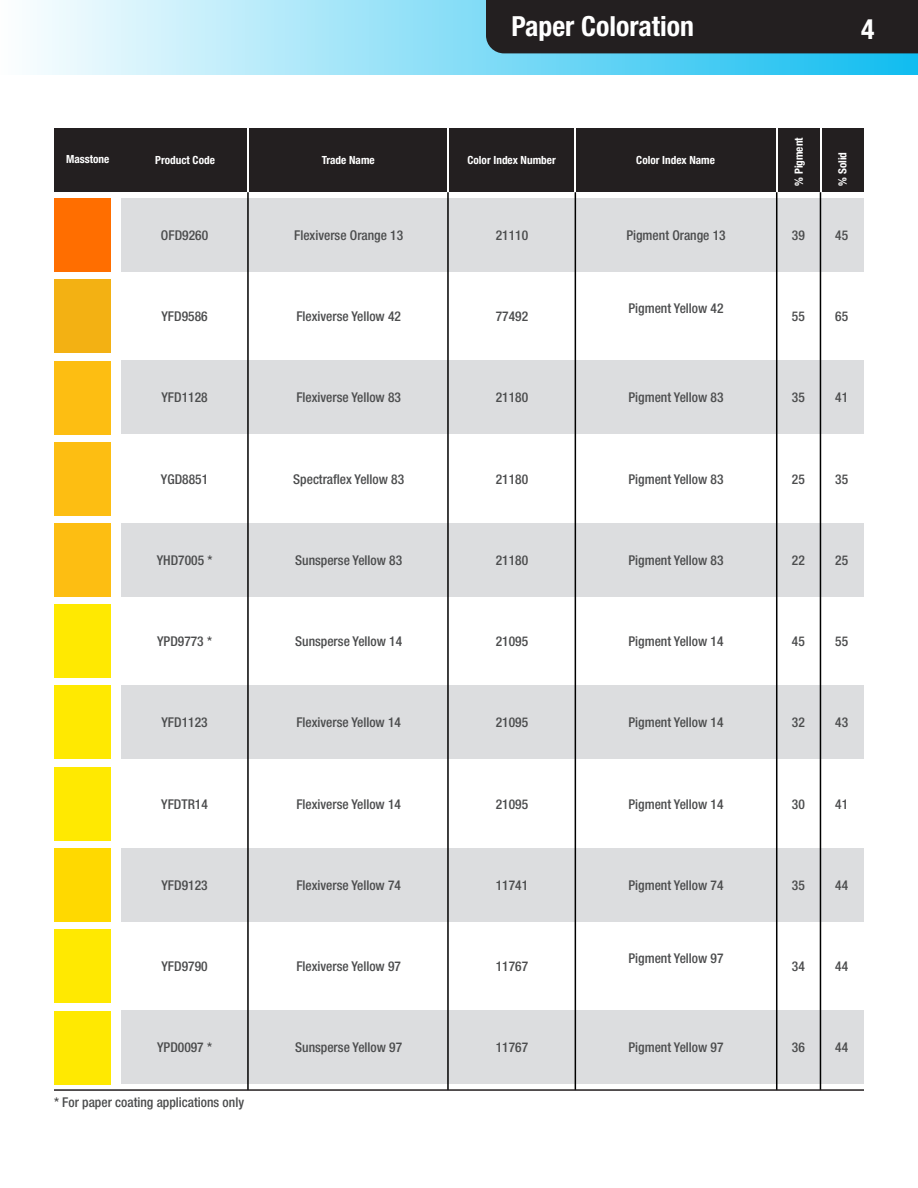
<style>
.page{position:relative;width:918px;height:1188px;background:#fff}
.page>*{position:absolute;margin:0;border:0;box-sizing:border-box;transform-origin:0 0}
.t1{font:700 condensed 27.75px "Helvetica Neue LT Std";color:#fff}
.t2{font:500 condensed 13.5px "Helvetica Neue LT Std";color:#4b4c4d}
.t3{font:700 condensed 11.25px "Helvetica Neue LT Std";color:#fff}
</style>
<div class="page">
<div style="left:0;top:0;width:918px;height:75px;background:linear-gradient(to right,#fdfefe,#10bdf0)"></div>
<div style="left:54px;top:128px;width:810px;height:64px;background:#231f20"></div>
<div style="left:486px;top:0;width:432px;height:53px;background:#231f20"></div>
<hr style="left:820px;top:128px;width:1px;height:64px;background:#fff">
<hr style="left:776px;top:128px;width:1px;height:64px;background:#fff">
<hr style="left:575px;top:128px;width:1px;height:64px;background:#fff">
<hr style="left:447px;top:128px;width:2px;height:64px;background:#fff">
<hr style="left:247px;top:128px;width:2px;height:64px;background:#fff">
<div style="left:121px;top:360px;width:743px;height:74px;background:#dcdddf"></div>
<div style="left:121px;top:523px;width:743px;height:74px;background:#dcdddf"></div>
<div style="left:121px;top:686px;width:743px;height:73px;background:#dcdddf"></div>
<div style="left:121px;top:848px;width:743px;height:74px;background:#dcdddf"></div>
<div style="left:121px;top:1011px;width:743px;height:73px;background:#dcdddf"></div>
<div style="left:121px;top:198px;width:743px;height:74px;background:#dcdddf"></div>
<hr style="left:776px;top:192px;width:1px;height:898px;background:#000">
<hr style="left:575px;top:192px;width:1px;height:898px;background:#000">
<hr style="left:447px;top:192px;width:2px;height:898px;background:#000">
<hr style="left:247px;top:192px;width:2px;height:898px;background:#000">
<hr style="left:820px;top:192px;width:1px;height:898px;background:#000">
<hr style="left:54px;top:1089px;width:810px;height:2px;background:#231f20">
<div style="left:54px;top:198px;width:57px;height:74px;background:#ff6e00"></div>
<div style="left:54px;top:279px;width:57px;height:74px;background:#f3b113"></div>
<div style="left:54px;top:361px;width:57px;height:74px;background:#fdbe12"></div>
<div style="left:54px;top:442px;width:57px;height:74px;background:#fdbe12"></div>
<div style="left:54px;top:523px;width:57px;height:74px;background:#fdbe12"></div>
<div style="left:54px;top:604px;width:57px;height:74px;background:#ffe901"></div>
<div style="left:54px;top:686px;width:57px;height:73px;background:#ffe901"></div>
<div style="left:54px;top:767px;width:57px;height:74px;background:#ffe901"></div>
<div style="left:54px;top:848px;width:57px;height:74px;background:#ffd900"></div>
<div style="left:54px;top:929px;width:57px;height:74px;background:#ffe901"></div>
<div style="left:54px;top:1011px;width:57px;height:74px;background:#ffe901"></div>
<h1 class="t1" style="left:512px;top:10px;width:184px">Paper Coloration</h1>
<h1 class="t1" style="left:861px;top:12px;width:15px">4</h1>
<p class="t3" style="left:66px;top:152px;width:45px">Masstone</p>
<p class="t3" style="left:155px;top:153px;width:61px">Product Code</p>
<p class="t3" style="left:322px;top:153px;width:54px">Trade Name</p>
<p class="t3" style="left:468px;top:153px;width:90px">Color Index Number</p>
<p class="t3" style="left:636px;top:153px;width:80px">Color Index Name</p>
<p class="t3" style="left:792px;top:186px;width:50px;rotate:-90deg">% Pigment</p>
<p class="t3" style="left:836px;top:186px;width:35px;rotate:-90deg">% Solid</p>
<p class="t2" style="left:161px;top:227px;width:49px">OFD9260</p>
<p class="t2" style="left:294px;top:227px;width:111px">Flexiverse Orange 13</p>
<p class="t2" style="left:496px;top:227px;width:34px">21110</p>
<p class="t2" style="left:626px;top:227px;width:101px">Pigment Orange 13</p>
<p class="t2" style="left:792px;top:227px;width:14px">39</p>
<p class="t2" style="left:835px;top:227px;width:14px">45</p>
<p class="t2" style="left:161px;top:308px;width:48px">YFD9586</p>
<p class="t2" style="left:296px;top:308px;width:106px">Flexiverse Yellow 42</p>
<p class="t2" style="left:496px;top:308px;width:34px">77492</p>
<p class="t2" style="left:629px;top:300px;width:97px">Pigment Yellow 42</p>
<p class="t2" style="left:792px;top:308px;width:14px">55</p>
<p class="t2" style="left:835px;top:308px;width:14px">65</p>
<p class="t2" style="left:161px;top:390px;width:48px">YFD1128</p>
<p class="t2" style="left:296px;top:390px;width:106px">Flexiverse Yellow 83</p>
<p class="t2" style="left:496px;top:390px;width:34px">21180</p>
<p class="t2" style="left:629px;top:390px;width:97px">Pigment Yellow 83</p>
<p class="t2" style="left:792px;top:390px;width:14px">35</p>
<p class="t2" style="left:835px;top:390px;width:14px">41</p>
<p class="t2" style="left:161px;top:471px;width:49px">YGD8851</p>
<p class="t2" style="left:293px;top:471px;width:112px">Spectraflex Yellow 83</p>
<p class="t2" style="left:496px;top:471px;width:34px">21180</p>
<p class="t2" style="left:629px;top:471px;width:97px">Pigment Yellow 83</p>
<p class="t2" style="left:792px;top:471px;width:14px">25</p>
<p class="t2" style="left:835px;top:471px;width:14px">35</p>
<p class="t2" style="left:157px;top:552px;width:57px">YHD7005 *</p>
<p class="t2" style="left:295px;top:552px;width:109px">Sunsperse Yellow 83</p>
<p class="t2" style="left:496px;top:552px;width:34px">21180</p>
<p class="t2" style="left:629px;top:552px;width:97px">Pigment Yellow 83</p>
<p class="t2" style="left:792px;top:552px;width:14px">22</p>
<p class="t2" style="left:835px;top:552px;width:14px">25</p>
<p class="t2" style="left:157px;top:633px;width:56px">YPD9773 *</p>
<p class="t2" style="left:295px;top:633px;width:109px">Sunsperse Yellow 14</p>
<p class="t2" style="left:496px;top:633px;width:34px">21095</p>
<p class="t2" style="left:629px;top:633px;width:97px">Pigment Yellow 14</p>
<p class="t2" style="left:792px;top:633px;width:14px">45</p>
<p class="t2" style="left:835px;top:633px;width:14px">55</p>
<p class="t2" style="left:161px;top:714px;width:48px">YFD1123</p>
<p class="t2" style="left:296px;top:714px;width:106px">Flexiverse Yellow 14</p>
<p class="t2" style="left:496px;top:714px;width:34px">21095</p>
<p class="t2" style="left:629px;top:714px;width:97px">Pigment Yellow 14</p>
<p class="t2" style="left:792px;top:714px;width:14px">32</p>
<p class="t2" style="left:835px;top:714px;width:14px">43</p>
<p class="t2" style="left:161px;top:796px;width:48px">YFDTR14</p>
<p class="t2" style="left:296px;top:796px;width:106px">Flexiverse Yellow 14</p>
<p class="t2" style="left:496px;top:796px;width:34px">21095</p>
<p class="t2" style="left:629px;top:796px;width:97px">Pigment Yellow 14</p>
<p class="t2" style="left:792px;top:796px;width:14px">30</p>
<p class="t2" style="left:835px;top:796px;width:14px">41</p>
<p class="t2" style="left:161px;top:877px;width:48px">YFD9123</p>
<p class="t2" style="left:296px;top:877px;width:106px">Flexiverse Yellow 74</p>
<p class="t2" style="left:496px;top:877px;width:34px">11741</p>
<p class="t2" style="left:629px;top:877px;width:97px">Pigment Yellow 74</p>
<p class="t2" style="left:792px;top:877px;width:14px">35</p>
<p class="t2" style="left:835px;top:877px;width:14px">44</p>
<p class="t2" style="left:161px;top:958px;width:48px">YFD9790</p>
<p class="t2" style="left:296px;top:958px;width:106px">Flexiverse Yellow 97</p>
<p class="t2" style="left:496px;top:958px;width:34px">11767</p>
<p class="t2" style="left:629px;top:950px;width:97px">Pigment Yellow 97</p>
<p class="t2" style="left:792px;top:958px;width:14px">34</p>
<p class="t2" style="left:835px;top:958px;width:14px">44</p>
<p class="t2" style="left:157px;top:1040px;width:56px">YPD0097 *</p>
<p class="t2" style="left:295px;top:1040px;width:109px">Sunsperse Yellow 97</p>
<p class="t2" style="left:496px;top:1040px;width:34px">11767</p>
<p class="t2" style="left:629px;top:1040px;width:97px">Pigment Yellow 97</p>
<p class="t2" style="left:792px;top:1040px;width:14px">36</p>
<p class="t2" style="left:835px;top:1040px;width:14px">44</p>
<p class="t2" style="left:54px;top:1094px;width:192px">* For paper coating applications only</p>
</div>
